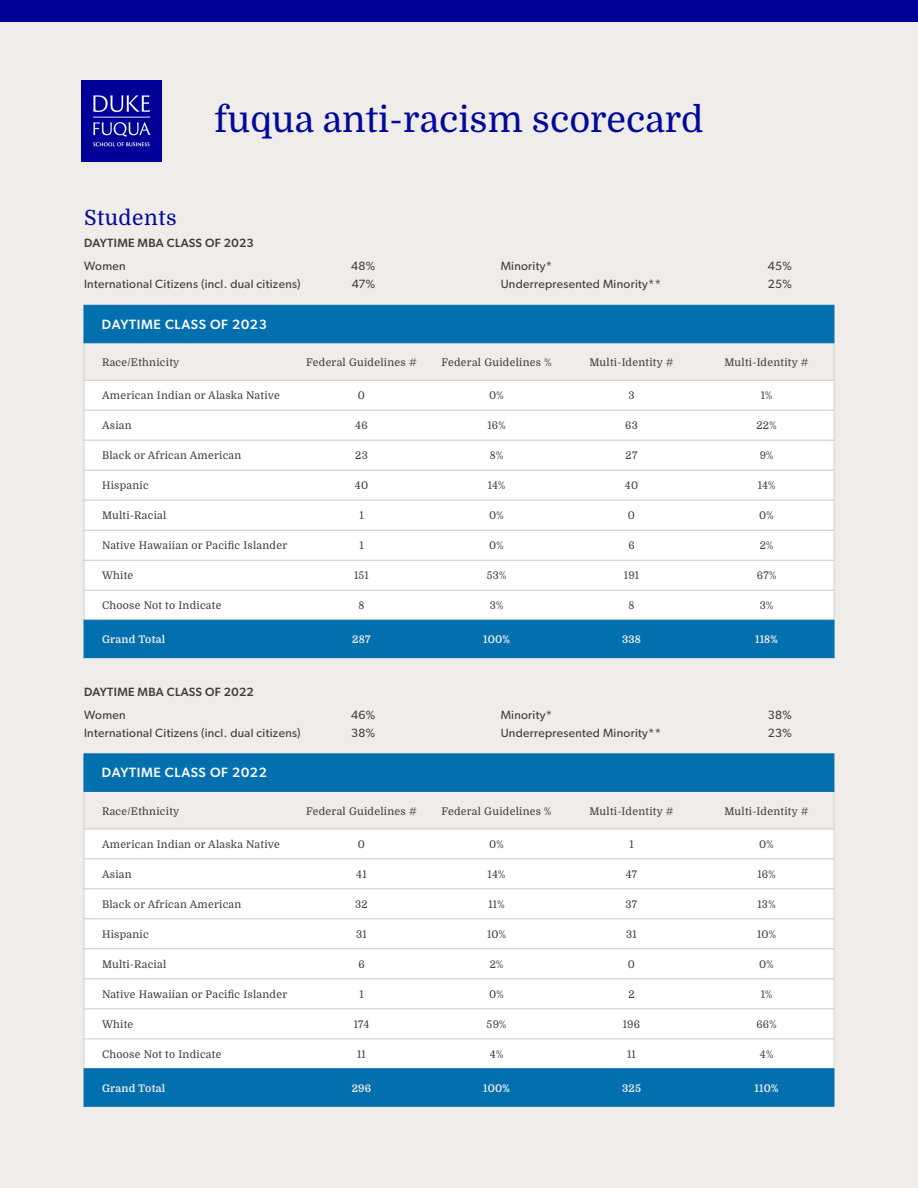
<style>
.page{position:relative;width:918px;height:1188px;background:#efecea}
.page>*{position:absolute;margin:0;border:0;box-sizing:border-box;transform-origin:0 0}
.t1{font:36px "Domine";color:#000999}
.t2{font:21px "Domine";letter-spacing:.025em;color:#000999}
.t3{font:500 13.5px "Gibson";letter-spacing:.05em;color:#fff}
.t4{font:12px/18px "Gibson";letter-spacing:.025em;color:#3d3d3d}
.t5{font:500 12px "Gibson";letter-spacing:.025em;color:#3d3d3d}
.t6{font:10.5px "Domine";letter-spacing:.025em;color:#3d3d3d}
.t7{font:700 10.5px "Domine";letter-spacing:.025em;color:#efecea}
</style>
<div class="page">
<div style="left:0;top:0;width:918px;height:22px;background:#009"></div>
<div style="left:84px;top:828px;width:750px;height:31px;background:#fff;border:1px solid #d0d2d3"></div>
<div style="left:84px;top:858px;width:750px;height:31px;background:#fff;border:1px solid #d0d2d3"></div>
<div style="left:84px;top:888px;width:750px;height:31px;background:#fff;border:1px solid #d0d2d3"></div>
<div style="left:84px;top:918px;width:750px;height:31px;background:#fff;border:1px solid #d0d2d3"></div>
<div style="left:84px;top:948px;width:750px;height:31px;background:#fff;border:1px solid #d0d2d3"></div>
<div style="left:84px;top:979px;width:750px;height:30px;background:#fff;border:1px solid #d0d2d3"></div>
<div style="left:84px;top:1009px;width:750px;height:30px;background:#fff;border:1px solid #d0d2d3"></div>
<div style="left:84px;top:1039px;width:750px;height:30px;background:#fff;border:1px solid #d0d2d3"></div>
<div style="left:84px;top:380px;width:750px;height:31px;background:#fff;border:1px solid #d0d2d3"></div>
<div style="left:84px;top:410px;width:750px;height:31px;background:#fff;border:1px solid #d0d2d3"></div>
<div style="left:84px;top:440px;width:750px;height:31px;background:#fff;border:1px solid #d0d2d3"></div>
<div style="left:84px;top:470px;width:750px;height:31px;background:#fff;border:1px solid #d0d2d3"></div>
<div style="left:84px;top:500px;width:750px;height:31px;background:#fff;border:1px solid #d0d2d3"></div>
<div style="left:84px;top:530px;width:750px;height:31px;background:#fff;border:1px solid #d0d2d3"></div>
<div style="left:84px;top:560px;width:750px;height:31px;background:#fff;border:1px solid #d0d2d3"></div>
<div style="left:84px;top:590px;width:750px;height:31px;background:#fff;border:1px solid #d0d2d3"></div>
<div style="left:84px;top:342px;width:750px;height:39px;background:#efecea;border:1px solid #d0d2d3"></div>
<div style="left:84px;top:305px;width:750px;height:38px;background:#0270af;border:1px solid #0270af"></div>
<div style="left:84px;top:620px;width:750px;height:38px;background:#0270af;border:1px solid #0270af"></div>
<div style="left:84px;top:791px;width:750px;height:38px;background:#efecea;border:1px solid #d0d2d3"></div>
<div style="left:84px;top:753px;width:750px;height:39px;background:#0270af;border:1px solid #0270af"></div>
<div style="left:84px;top:1068px;width:750px;height:39px;background:#0270af;border:1px solid #0270af"></div>
<img style="left:81px;top:81px;width:80px;height:80px">
<h1 class="t1" style="left:214px;top:100px;width:491px">fuqua anti-racism scorecard</h1>
<h2 class="t2" style="left:84px;top:206px;width:94px">Students</h2>
<p class="t5" style="left:84px;top:235px;width:171px">DAYTIME MBA CLASS OF 2023</p>
<p class="t4" style="left:84px;top:256px;width:218px">Women<br>International Citizens (incl. dual citizens)</p>
<p class="t4" style="left:351px;top:256px;width:26px">48%<br>47%</p>
<p class="t4" style="left:501px;top:256px;width:162px">Minority*<br>Underrepresented Minority**</p>
<p class="t4" style="left:768px;top:256px;width:26px">45%<br>25%</p>
<p class="t3" style="left:102px;top:316px;width:166px">DAYTIME CLASS OF 2023</p>
<p class="t6" style="left:102px;top:356px;width:79px">Race/Ethnicity</p>
<p class="t6" style="left:306px;top:356px;width:112px">Federal Guidelines #</p>
<p class="t6" style="left:442px;top:356px;width:111px">Federal Guidelines %</p>
<p class="t6" style="left:589px;top:356px;width:86px">Multi-Identity #</p>
<p class="t6" style="left:724px;top:356px;width:86px">Multi-Identity #</p>
<p class="t6" style="left:102px;top:390px;width:179px">American Indian or Alaska Native</p>
<p class="t6" style="left:358px;top:390px;width:9px">0</p>
<p class="t6" style="left:489px;top:390px;width:16px">0%</p>
<p class="t6" style="left:628px;top:390px;width:8px">3</p>
<p class="t6" style="left:761px;top:390px;width:13px">1%</p>
<p class="t6" style="left:102px;top:420px;width:31px">Asian</p>
<p class="t6" style="left:355px;top:420px;width:14px">46</p>
<p class="t6" style="left:487px;top:420px;width:20px">16%</p>
<p class="t6" style="left:625px;top:420px;width:14px">63</p>
<p class="t6" style="left:757px;top:420px;width:22px">22%</p>
<p class="t6" style="left:102px;top:450px;width:141px">Black or African American</p>
<p class="t6" style="left:355px;top:450px;width:14px">23</p>
<p class="t6" style="left:490px;top:450px;width:15px">8%</p>
<p class="t6" style="left:626px;top:450px;width:13px">27</p>
<p class="t6" style="left:760px;top:450px;width:15px">9%</p>
<p class="t6" style="left:102px;top:480px;width:48px">Hispanic</p>
<p class="t6" style="left:355px;top:480px;width:15px">40</p>
<p class="t6" style="left:488px;top:480px;width:19px">14%</p>
<p class="t6" style="left:625px;top:480px;width:15px">40</p>
<p class="t6" style="left:758px;top:480px;width:19px">14%</p>
<p class="t6" style="left:102px;top:510px;width:66px">Multi-Racial</p>
<p class="t6" style="left:359px;top:510px;width:6px">1</p>
<p class="t6" style="left:489px;top:510px;width:16px">0%</p>
<p class="t6" style="left:628px;top:510px;width:9px">0</p>
<p class="t6" style="left:759px;top:510px;width:16px">0%</p>
<p class="t6" style="left:102px;top:540px;width:187px">Native Hawaiian or Pacific Islander</p>
<p class="t6" style="left:359px;top:540px;width:6px">1</p>
<p class="t6" style="left:489px;top:540px;width:16px">0%</p>
<p class="t6" style="left:628px;top:540px;width:8px">6</p>
<p class="t6" style="left:760px;top:540px;width:15px">2%</p>
<p class="t6" style="left:102px;top:570px;width:33px">White</p>
<p class="t6" style="left:354px;top:570px;width:16px">151</p>
<p class="t6" style="left:487px;top:570px;width:21px">53%</p>
<p class="t6" style="left:624px;top:570px;width:17px">191</p>
<p class="t6" style="left:757px;top:570px;width:21px">67%</p>
<p class="t6" style="left:102px;top:600px;width:121px">Choose Not to Indicate</p>
<p class="t6" style="left:359px;top:600px;width:8px">8</p>
<p class="t6" style="left:490px;top:600px;width:15px">3%</p>
<p class="t6" style="left:629px;top:600px;width:8px">8</p>
<p class="t6" style="left:760px;top:600px;width:15px">3%</p>
<p class="t7" style="left:102px;top:633px;width:65px">Grand Total</p>
<p class="t7" style="left:352px;top:633px;width:20px">287</p>
<p class="t7" style="left:483px;top:633px;width:28px">100%</p>
<p class="t7" style="left:622px;top:633px;width:21px">338</p>
<p class="t7" style="left:755px;top:633px;width:24px">118%</p>
<p class="t5" style="left:84px;top:685px;width:171px">DAYTIME MBA CLASS OF 2022</p>
<p class="t4" style="left:84px;top:706px;width:218px">Women<br>International Citizens (incl. dual citizens)</p>
<p class="t4" style="left:351px;top:706px;width:26px">46%<br>38%</p>
<p class="t4" style="left:501px;top:706px;width:162px">Minority*<br>Underrepresented Minority**</p>
<p class="t4" style="left:768px;top:706px;width:26px">38%<br>23%</p>
<p class="t3" style="left:102px;top:765px;width:166px">DAYTIME CLASS OF 2022</p>
<p class="t6" style="left:102px;top:805px;width:79px">Race/Ethnicity</p>
<p class="t6" style="left:306px;top:805px;width:112px">Federal Guidelines #</p>
<p class="t6" style="left:442px;top:805px;width:111px">Federal Guidelines %</p>
<p class="t6" style="left:589px;top:805px;width:86px">Multi-Identity #</p>
<p class="t6" style="left:724px;top:805px;width:86px">Multi-Identity #</p>
<p class="t6" style="left:102px;top:838px;width:179px">American Indian or Alaska Native</p>
<p class="t6" style="left:358px;top:838px;width:9px">0</p>
<p class="t6" style="left:489px;top:838px;width:16px">0%</p>
<p class="t6" style="left:629px;top:838px;width:6px">1</p>
<p class="t6" style="left:759px;top:838px;width:16px">0%</p>
<p class="t6" style="left:102px;top:868px;width:31px">Asian</p>
<p class="t6" style="left:356px;top:868px;width:12px">41</p>
<p class="t6" style="left:488px;top:868px;width:19px">14%</p>
<p class="t6" style="left:626px;top:868px;width:13px">47</p>
<p class="t6" style="left:757px;top:868px;width:20px">16%</p>
<p class="t6" style="left:102px;top:898px;width:141px">Black or African American</p>
<p class="t6" style="left:355px;top:898px;width:14px">32</p>
<p class="t6" style="left:488px;top:898px;width:18px">11%</p>
<p class="t6" style="left:626px;top:898px;width:13px">37</p>
<p class="t6" style="left:758px;top:898px;width:19px">13%</p>
<p class="t6" style="left:102px;top:928px;width:48px">Hispanic</p>
<p class="t6" style="left:356px;top:928px;width:12px">31</p>
<p class="t6" style="left:487px;top:928px;width:20px">10%</p>
<p class="t6" style="left:626px;top:928px;width:12px">31</p>
<p class="t6" style="left:757px;top:928px;width:20px">10%</p>
<p class="t6" style="left:102px;top:958px;width:66px">Multi-Racial</p>
<p class="t6" style="left:358px;top:958px;width:8px">6</p>
<p class="t6" style="left:490px;top:958px;width:15px">2%</p>
<p class="t6" style="left:628px;top:958px;width:9px">0</p>
<p class="t6" style="left:759px;top:958px;width:16px">0%</p>
<p class="t6" style="left:102px;top:989px;width:187px">Native Hawaiian or Pacific Islander</p>
<p class="t6" style="left:359px;top:989px;width:6px">1</p>
<p class="t6" style="left:489px;top:989px;width:16px">0%</p>
<p class="t6" style="left:628px;top:989px;width:8px">2</p>
<p class="t6" style="left:761px;top:989px;width:13px">1%</p>
<p class="t6" style="left:102px;top:1019px;width:33px">White</p>
<p class="t6" style="left:354px;top:1019px;width:17px">174</p>
<p class="t6" style="left:487px;top:1019px;width:21px">59%</p>
<p class="t6" style="left:623px;top:1019px;width:19px">196</p>
<p class="t6" style="left:756px;top:1019px;width:22px">66%</p>
<p class="t6" style="left:102px;top:1049px;width:121px">Choose Not to Indicate</p>
<p class="t6" style="left:357px;top:1049px;width:10px">11</p>
<p class="t6" style="left:490px;top:1049px;width:15px">4%</p>
<p class="t6" style="left:627px;top:1049px;width:10px">11</p>
<p class="t6" style="left:760px;top:1049px;width:15px">4%</p>
<p class="t7" style="left:102px;top:1082px;width:65px">Grand Total</p>
<p class="t7" style="left:352px;top:1082px;width:21px">296</p>
<p class="t7" style="left:483px;top:1082px;width:28px">100%</p>
<p class="t7" style="left:622px;top:1082px;width:20px">325</p>
<p class="t7" style="left:754px;top:1082px;width:26px">110%</p>
</div>
